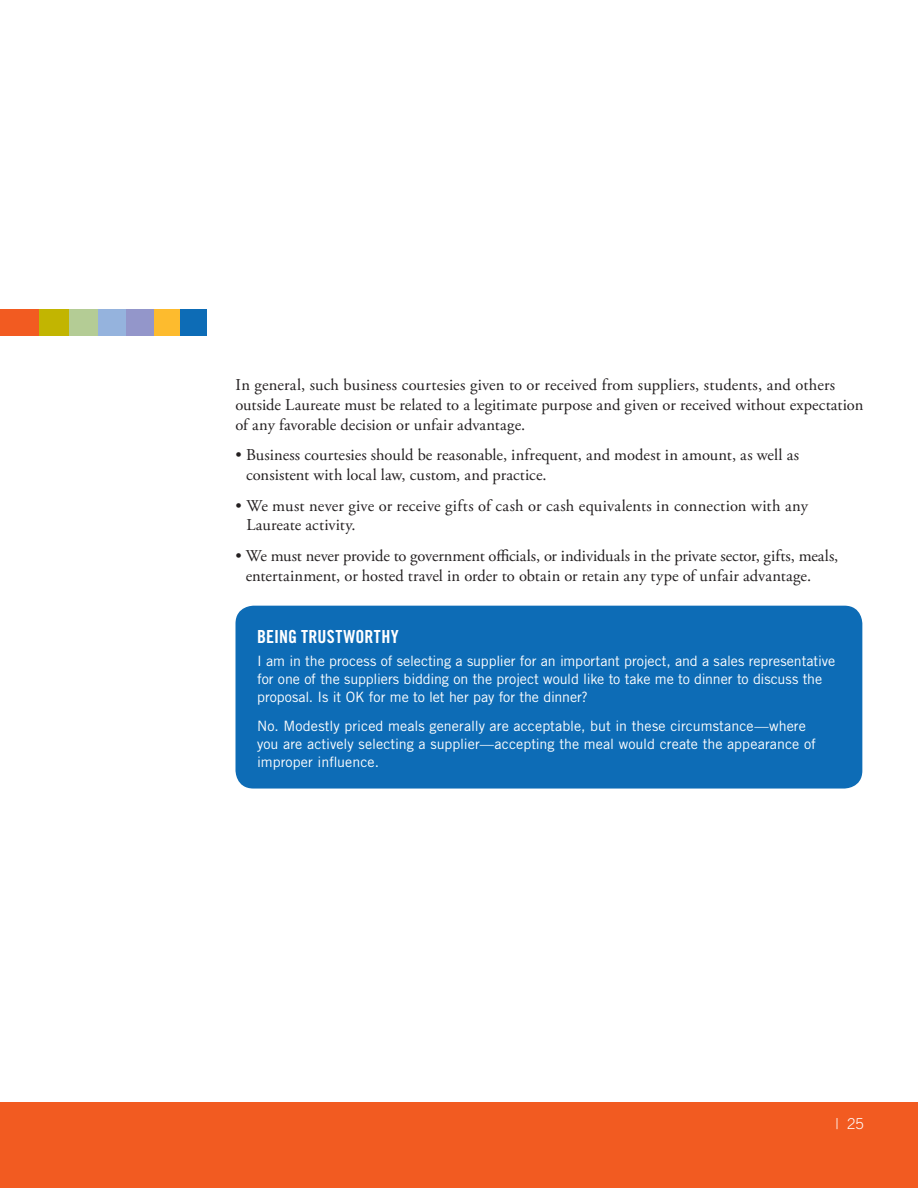
<style>
.page{position:relative;width:918px;height:1188px;background:#fff}
.page>*{position:absolute;margin:0;border:0;box-sizing:border-box;transform-origin:0 0}
.t1{font:18px "Trade Gothic Bold Cond Twenty";letter-spacing:.015em;color:#fff}
.Body_copy1{font:16.5px/19.8px "Adobe Garamond Pro";letter-spacing:.005em;color:#231f20}
.t2{font:300 15px "Trade Gothic";color:#fff}
.t3{font:14.25px/18px "Trade Gothic";letter-spacing:-.005em;color:#fff}
</style>
<div class="page">
<div style="left:0;top:1102px;width:918px;height:86px;background:#f25b21"></div>
<div style="left:0;top:309px;width:42px;height:27px;background:#f25b21"></div>
<div style="left:39px;top:309px;width:30px;height:27px;background:#c2b501"></div>
<div style="left:69px;top:309px;width:30px;height:27px;background:#b4cc95"></div>
<div style="left:98px;top:309px;width:30px;height:27px;background:#95b3dd"></div>
<div style="left:126px;top:309px;width:30px;height:27px;background:#9396ca"></div>
<div style="left:154px;top:309px;width:27px;height:27px;background:#fdbb2e"></div>
<div style="left:180px;top:309px;width:27px;height:27px;background:#0d6cb6"></div>
<div style="left:236px;top:606px;width:626px;height:183px;background:#0d6cb6;border-radius:18px"></div>
<p class="Body_copy1" style="left:236px;top:375px;width:629px">In general, such business courtesies given to or received from suppliers, students, and others outside Laureate must be related to a legitimate purpose and given or received without expectation of any favorable decision or unfair advantage.</p>
<p class="Body_copy1" style="left:246px;top:446px;width:555px;text-indent:-11px">• Business courtesies should be reasonable, infrequent, and modest in amount, as well as consistent with local law, custom, and practice.</p>
<p class="Body_copy1" style="left:246px;top:496px;width:563px;text-indent:-11px">• We must never give or receive gifts of cash or cash equivalents in connection with any<br>Laureate activity.</p>
<p class="Body_copy1" style="left:246px;top:546px;width:594px;text-indent:-10px">• We must never provide to government officials, or individuals in the private sector, gifts, meals, entertainment, or hosted travel in order to obtain or retain any type of unfair advantage.</p>
<p class="t1" style="left:257px;top:625px;width:143px">BEING TRUSTWORTHY</p>
<p class="t3" style="left:257px;top:652px;width:580px">I am in the process of selecting a supplier for an important project, and a sales representative for one of the suppliers bidding on the project would like to take me to dinner to discuss the proposal. Is it OK for me to let her pay for the dinner?</p>
<p class="t3" style="left:257px;top:716px;width:560px">No. Modestly priced meals generally are acceptable, but in these circumstance—where you are actively selecting a supplier—accepting the meal would create the appearance of improper influence.</p>
<p class="t2" style="left:836px;top:1115px;width:30px">| 25</p>
</div>
